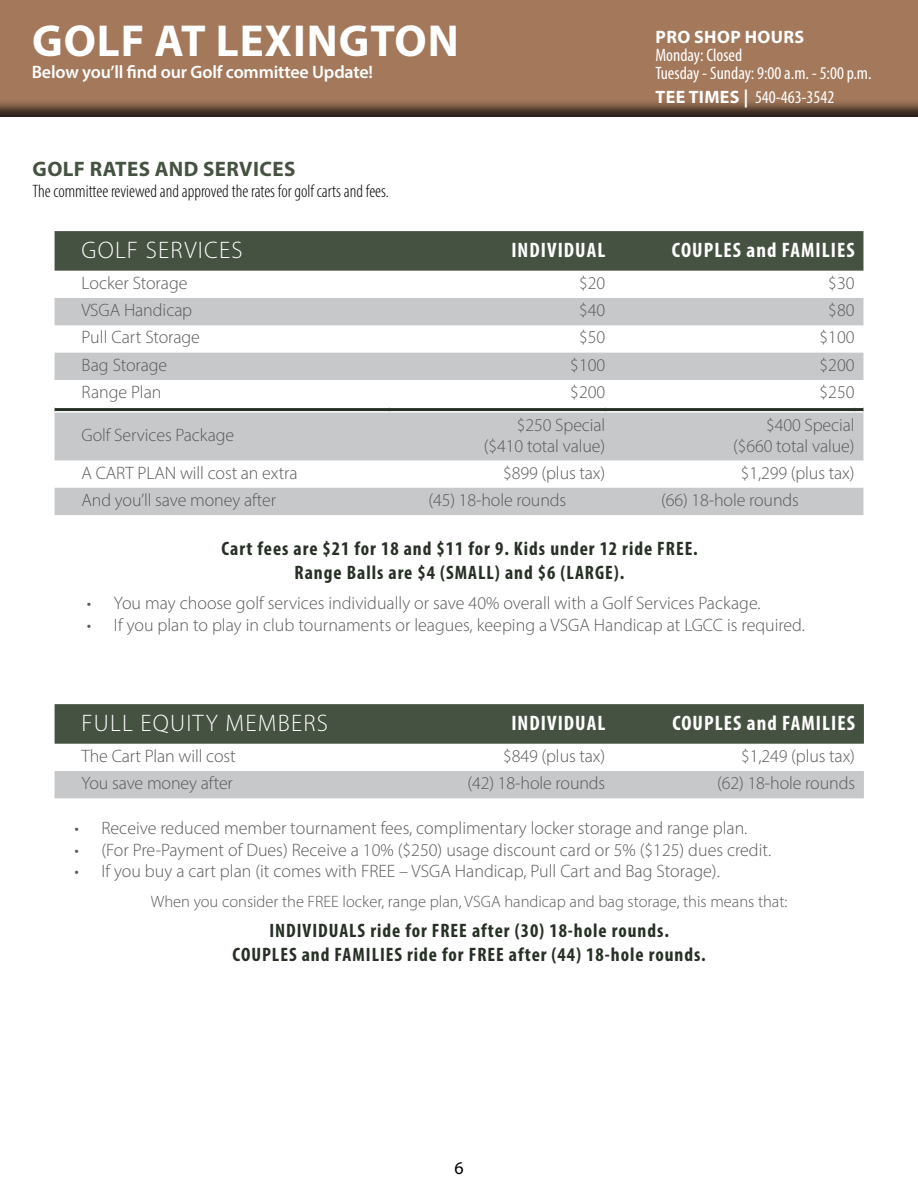
<style>
.page{position:relative;width:918px;height:1188px;background:#fff}
.page>*{position:absolute;margin:0;border:0;box-sizing:border-box;transform-origin:0 0}
.t1{font:700 45px "Myriad Pro";letter-spacing:.02em;color:#fff}
.t2{font:300 24px "Myriad Pro";letter-spacing:.05em;color:#fff}
.t3{font:700 condensed 21px "Myriad Pro";letter-spacing:.05em;color:#fff}
.t4{font:700 21px "Myriad Pro";letter-spacing:.02em;color:#455141}
.t5{font:700 condensed 19.5px/23.4px "Myriad Pro";letter-spacing:.05em;color:#263024;text-align:center}
.t6{font:300 18px/21px "Myriad Pro";color:#58595b;text-align:right}
.t7{font:condensed 18px/18px "Myriad Pro";color:#fff}
.t8{font:300 condensed 18px "Myriad Pro";color:#000}
.t9{font:600 18px "Myriad Pro";letter-spacing:-.01em;color:#fff}
.t10{font:700 18px "Myriad Pro";letter-spacing:.02em;color:#fff}
.t11{font:18px "Myriad Pro";color:#000}
.t12{font:300 16.5px "Myriad Pro";color:#58595b}
.s1{font-weight:700;font-stretch:normal}
</style>
<div class="page">
<div style="left:55px;top:704px;width:809px;height:40px;background:#455141"></div>
<div style="left:55px;top:771px;width:809px;height:27px;background:#c7c8ca"></div>
<div style="left:55px;top:231px;width:808px;height:40px;background:#455141"></div>
<svg style="left:55px;top:298px;width:808px;height:217px;fill:#c7c8ca"></svg>
<svg style="left:55px;top:407px;width:808px;height:6px"></svg>
<div style="left:0;top:0;width:918px;height:117px;background:#000;opacity:.75"></div>
<h1 class="t1" style="left:32px;top:11px;width:422px">GOLF AT LEXINGTON</h1>
<p class="t9" style="left:32px;top:60px;width:343px">Below you’ll find our Golf committee Update!</p>
<p class="t4" style="left:33px;top:155px;width:262px">GOLF RATES AND SERVICES</p>
<p class="t8" style="left:32px;top:181px;width:358px">The committee reviewed and approved the rates for golf carts and fees.</p>
<p class="t10" style="left:656px;top:25px;width:148px">PRO SHOP HOURS</p>
<p class="t7" style="left:655px;top:46px;width:218px">Monday: Closed<br>Tuesday - Sunday: 9:00 a.m. - 5:00 p.m.</p>
<p class="t7" style="left:656px;top:88px;width:180px"><span class="s1">TEE TI MES |</span> 540-463-3542</p>
<h2 class="t2" style="left:82px;top:235px;width:162px">GOLF SERVICES</h2>
<p class="t3" style="left:511px;top:236px;width:95px">INDIVIDUAL</p>
<p class="t3" style="left:672px;top:236px;width:184px">COUPLES and FAMILIES</p>
<p class="t6" style="left:82px;top:272px;width:107px">Locker Storage</p>
<p class="t6" style="left:579px;top:272px;width:28px">$20</p>
<p class="t6" style="left:828px;top:272px;width:28px">$30</p>
<p class="t6" style="left:82px;top:299px;width:112px">VSGA Handicap</p>
<p class="t6" style="left:579px;top:299px;width:28px">$40</p>
<p class="t6" style="left:828px;top:299px;width:28px">$80</p>
<p class="t6" style="left:82px;top:327px;width:120px">Pull Cart Storage</p>
<p class="t6" style="left:579px;top:327px;width:28px">$50</p>
<p class="t6" style="left:820px;top:327px;width:37px">$100</p>
<p class="t6" style="left:82px;top:354px;width:87px">Bag Storage</p>
<p class="t6" style="left:570px;top:354px;width:37px">$100</p>
<p class="t6" style="left:820px;top:354px;width:37px">$200</p>
<p class="t6" style="left:82px;top:381px;width:81px">Range Plan</p>
<p class="t6" style="left:570px;top:381px;width:37px">$200</p>
<p class="t6" style="left:820px;top:381px;width:37px">$250</p>
<p class="t6" style="left:82px;top:424px;width:154px">Golf Services Package</p>
<p class="t6" style="left:484px;top:414px;width:123px">$250 Special ($410 total value)</p>
<p class="t6" style="left:733px;top:414px;width:123px">$400 Special ($660 total value)</p>
<p class="t6" style="left:82px;top:462px;width:217px">A CART PLAN will cost an extra</p>
<p class="t6" style="left:503px;top:462px;width:104px">$899 (plus tax)</p>
<p class="t6" style="left:741px;top:462px;width:115px">$1,299 (plus tax)</p>
<p class="t6" style="left:82px;top:489px;width:196px">And you’ll save money after</p>
<p class="t6" style="left:428px;top:489px;width:139px">(45) 18-hole rounds</p>
<p class="t6" style="left:661px;top:489px;width:139px">(66) 18-hole rounds</p>
<p class="t5" style="left:221px;top:537px;width:478px">Cart fees are $21 for 18 and $11 for 9. Kids under 12 ride FREE.<br>Range Balls are $4 (SMALL) and $6 (LARGE).</p>
<p class="t6" style="left:87px;top:592px;width:675px">• You may choose golf services individually or save 40% overall with a Golf Services Package.</p>
<p class="t6" style="left:87px;top:614px;width:720px">• If you plan to play in club tournaments or leagues, keeping a VSGA Handicap at LGCC is required.</p>
<h2 class="t2" style="left:82px;top:708px;width:248px">FULL EQUITY MEMBERS</h2>
<p class="t3" style="left:511px;top:709px;width:95px">INDIVIDUAL</p>
<p class="t3" style="left:672px;top:709px;width:184px">COUPLES and FAMILIES</p>
<p class="t6" style="left:82px;top:745px;width:156px">The Cart Plan will cost</p>
<p class="t6" style="left:503px;top:745px;width:104px">$849 (plus tax)</p>
<p class="t6" style="left:741px;top:745px;width:115px">$1,249 (plus tax)</p>
<p class="t6" style="left:82px;top:773px;width:153px">You save money after</p>
<p class="t6" style="left:468px;top:773px;width:139px">(42) 18-hole rounds</p>
<p class="t6" style="left:717px;top:773px;width:139px">(62) 18-hole rounds</p>
<p class="t6" style="left:74px;top:817px;width:675px">• Receive reduced member tournament fees, complimentary locker storage and range plan.</p>
<p class="t6" style="left:74px;top:839px;width:698px">• (For Pre-Payment of Dues) Receive a 10% ($250) usage discount card or 5% ($125) dues credit.</p>
<p class="t6" style="left:74px;top:861px;width:647px">• If you buy a cart plan (it comes with FREE – VSGA Handicap, Pull Cart and Bag Storage).</p>
<p class="t12" style="left:151px;top:892px;width:638px">When you consider the FREE locker, range plan, VSGA handicap and bag storage, this means that:</p>
<p class="t5" style="left:233px;top:919px;width:475px">INDIVIDUALS ride for FREE after (30) 18-hole rounds.<br>COUPLES and FAMILIES ride for FREE after (44) 18-hole rounds.</p>
<p class="t11" style="left:454px;top:1157px;width:11px">6</p>
</div>
